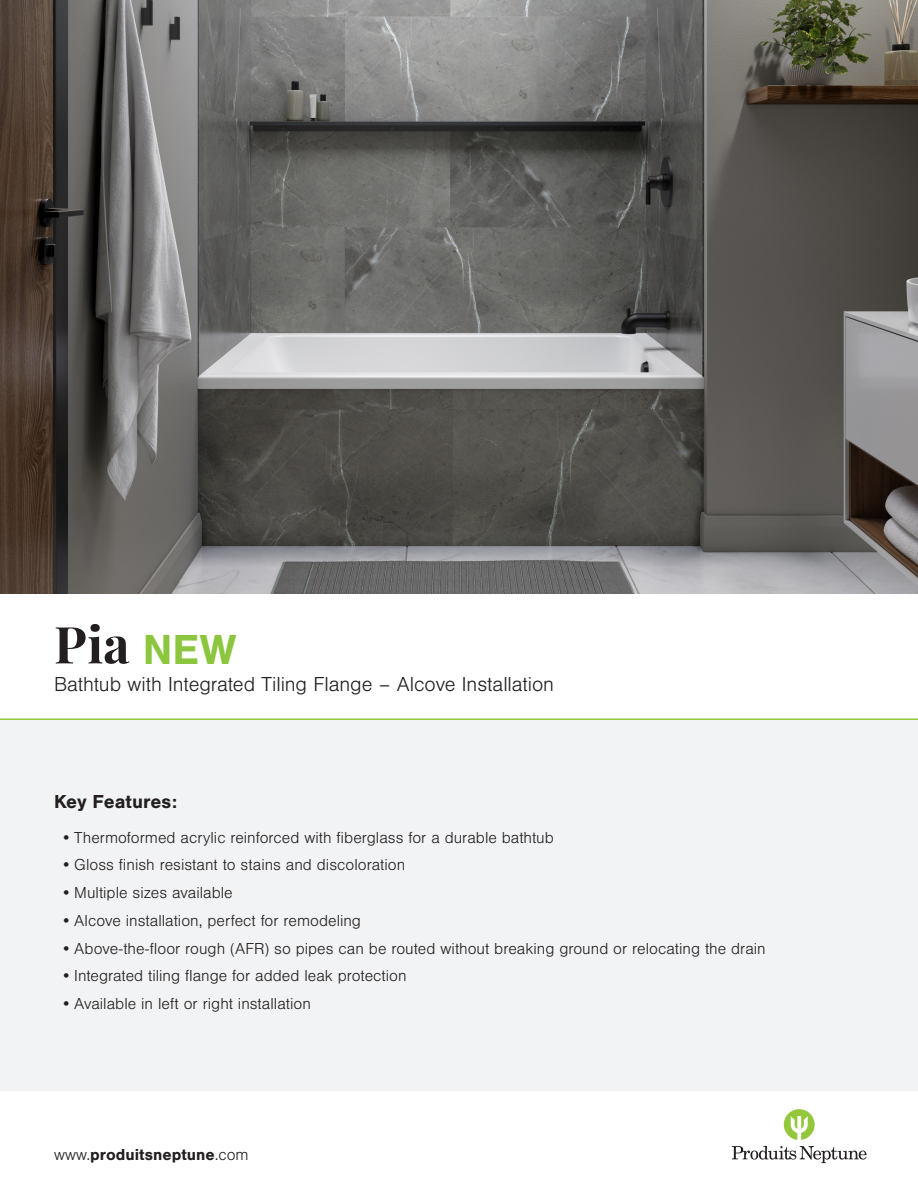
<style>
.page{position:relative;width:918px;height:1188px;background:#fff}
.page>*{position:absolute;margin:0;border:0;box-sizing:border-box;transform-origin:0 0}
.t1{font:700 51px "Playfair Display";color:#231f20}
.t2{font:300 21px "Nimbus San";letter-spacing:-.005em;color:#231f20}
.t3{font:700 19.5px "Nimbus San";color:#231f20}
.t4{font:300 16.5px "Nimbus San";color:#231f20}
.t5{font:700 16.5px "Nimbus San";color:#231f20}
.s1{font-family:"Nimbus San";font-size:43.5px;color:#8bc63e}
.s2{font-weight:300}
</style>
<div class="page">
<svg style="left:784px;top:1109px;width:31px;height:31px"></svg>
<svg style="left:732px;top:1146px;width:135px;height:17px"></svg>
<div style="left:0;top:719px;width:918px;height:372px;background:#f2f3f4"></div>
<hr style="left:0;top:718px;width:918px;height:2px;background:#94c83c">
<img style="left:0;top:0;width:918px;height:594px">
<p class="t1" style="left:54px;top:604px;width:184px">Pia <span class="s1">NEW</span></p>
<p class="t2" style="left:54px;top:673px;width:502px">Bathtub with Integrated Tiling Flange – Alcove Installation</p>
<p class="t3" style="left:54px;top:791px;width:125px">Key Features:</p>
<p class="t4" style="left:61px;top:829px;width:495px">•Thermoformed acrylic reinforced with fiberglass for a durable bathtub</p>
<p class="t4" style="left:61px;top:856px;width:346px">• Gloss finish resistant to stains and discoloration</p>
<p class="t4" style="left:61px;top:884px;width:173px">•Multiple sizes available</p>
<p class="t4" style="left:61px;top:912px;width:302px">•Alcove installation, perfect for remodeling</p>
<p class="t4" style="left:61px;top:940px;width:707px">•Above-the-floor rough (AFR) so pipes can be routed without breaking ground or relocating the drain</p>
<p class="t4" style="left:61px;top:967px;width:347px">•Integrated tiling flange for added leak protection</p>
<p class="t4" style="left:61px;top:995px;width:252px">•Available in left or right installation</p>
<p class="t5" style="left:54px;top:1145px;width:196px"><span class="s2">www.</span>produitsneptune<span class="s2">.com</span></p>
</div>
